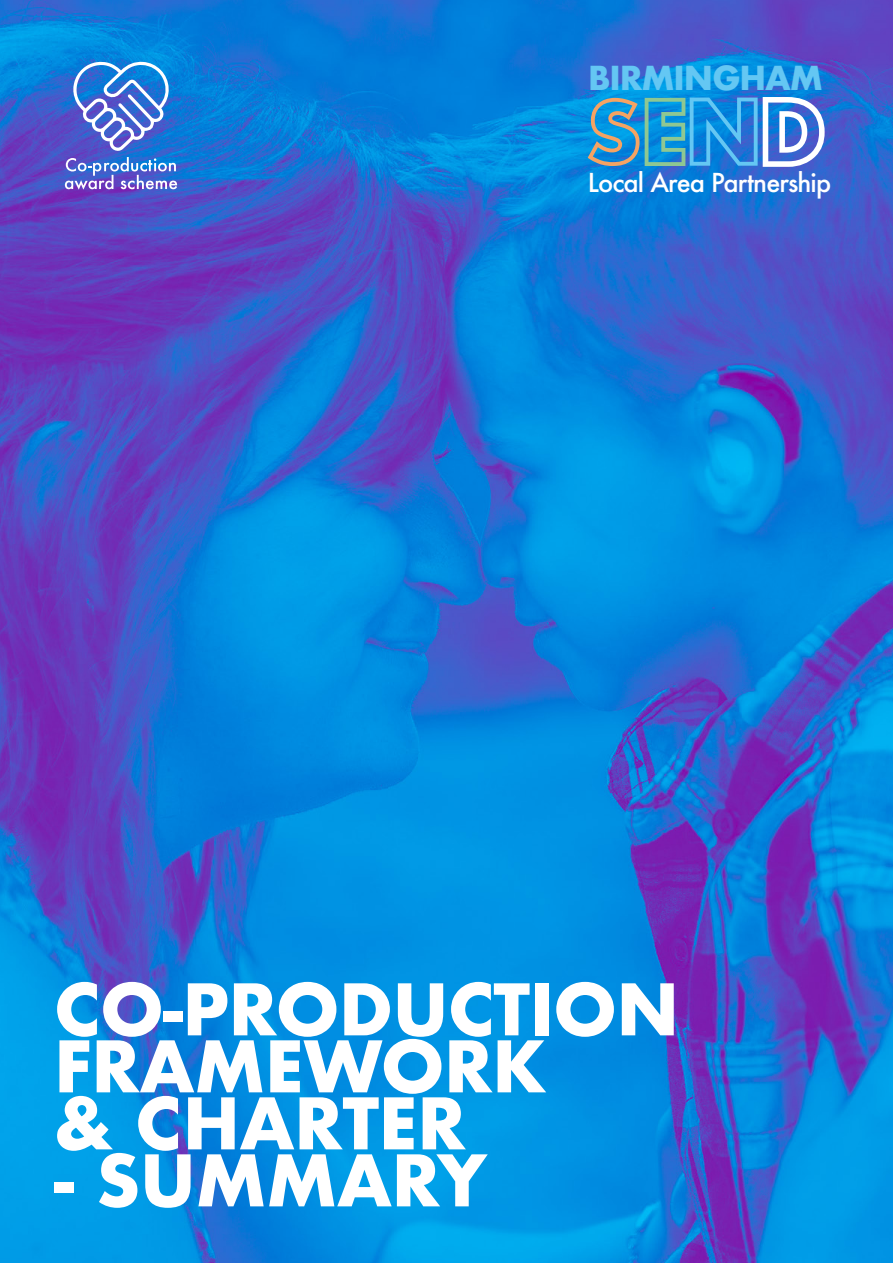
<style>
.page{position:relative;width:893px;height:1263px;background:#fff}
.page>*{position:absolute;margin:0;border:0;box-sizing:border-box;transform-origin:0 0}
.H2__Page_Header{font:700 69px "Futura";letter-spacing:-.01em;color:#fff}
.H2__Page_Header-2{font:700 32.1px "Futura";letter-spacing:-.035em;color:#64c7f3}
.H2__Page_Header-3{font:500 25.35px "Futura";letter-spacing:-.035em;color:#fff}
</style>
<div class="page">
<img style="left:0;top:0;width:893px;height:1263px">
<svg style="left:588px;top:97px;width:237px;height:70px;background:#4998d3"></svg>
<svg style="left:65px;top:157px;width:112px;height:33px;background:#6d82d6"></svg>
<svg style="left:73px;top:59px;width:99px;height:92px"></svg>
<h2 class="H2__Page_Header-2" style="left:588px;top:55px;width:236px">BIRMINGHAM</h2>
<h2 class="H2__Page_Header-3" style="left:588px;top:165px;width:245px">Local Area Partnership</h2>
<h2 class="H2__Page_Header" style="left:54px;top:959px;width:627px">CO-PRODUCTION</h2>
<h2 class="H2__Page_Header" style="left:54px;top:1016px;width:494px">FRAMEWORK</h2>
<h2 class="H2__Page_Header" style="left:54px;top:1073px;width:414px">&amp; CHARTER</h2>
<h2 class="H2__Page_Header" style="left:54px;top:1130px;width:435px">- SUMMARY</h2>
</div>
